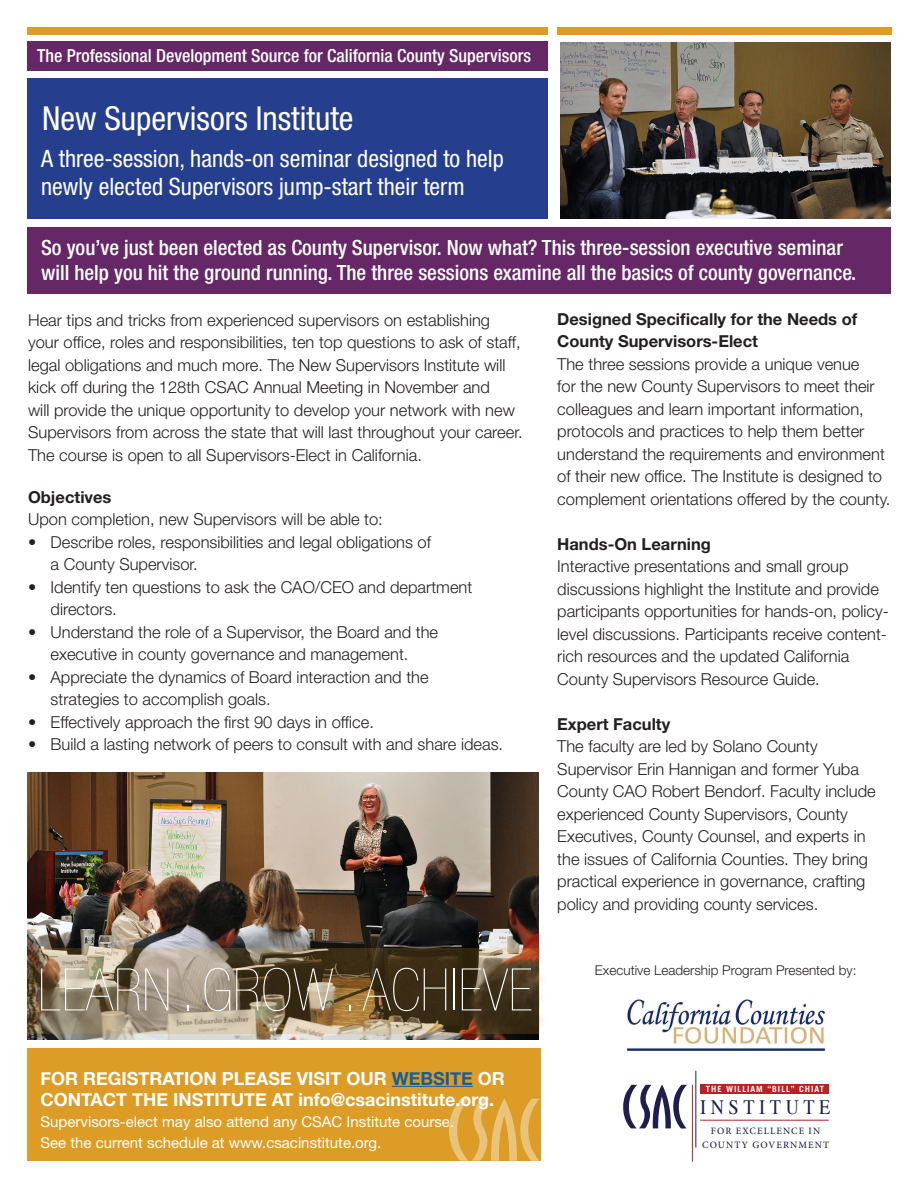
<style>
.page{position:relative;width:918px;height:1188px;background:#fff}
.page>*{position:absolute;margin:0;border:0;box-sizing:border-box;transform-origin:0 0}
.t1{font:200 condensed 58.8px "Helvetica Neue LT Std";color:#fff}
.t2{font:condensed 33px "Helvetica Neue LT Std";color:#fff}
.t3{font:condensed 24px "Helvetica Neue LT Std";color:#fff}
.t4{font:500 condensed 21px "Helvetica Neue LT Std";color:#fff}
.t5{font:20.4px "Times";letter-spacing:.245em;color:#1e1e4f;scale:.9 1}
.t6{font:700 18px/21.6px "Helvetica Neue";color:#fff}
.t7{font:500 condensed 18px "Helvetica Neue LT Std";color:#fff}
.t8{font:300 16.5px/22.5px "Helvetica Neue LT Std";color:#231f20}
.t9{font:700 16.5px/22.5px "Helvetica Neue LT Std";color:#231f20}
.t10{font:15px "Helvetica Neue LT Std";color:#fff}
.t11{font:300 13.5px "Helvetica Neue LT Std";color:#231f20}
.t12{font:500 9.75px/13.4px "Minion Pro";letter-spacing:.11em;color:#1e1e4f;text-align:center}
.t13{font:700 8.55px "Trade Gothic";letter-spacing:.115em;color:#fff}
.s1{color:#175d9e}
</style>
<div class="page">
<img style="left:27px;top:772px;width:512px;height:268px">
<div style="left:27px;top:227px;width:864px;height:67px;background:#652766"></div>
<div style="left:27px;top:27px;width:521px;height:8px;background:#dd9c25"></div>
<div style="left:557px;top:27px;width:335px;height:8px;background:#dd9c25"></div>
<div style="left:27px;top:1049px;width:514px;height:112px;background:#dd9c25"></div>
<div style="left:701px;top:1085px;width:128px;height:9px;background:#bc2024"></div>
<hr style="left:692px;top:1085px;width:1px;height:77px;background:#bc2024">
<svg style="left:623px;top:1085px;width:64px;height:44px"></svg>
<hr style="left:695px;top:1071px;width:1px;height:76px;background:#1e1e4f">
<hr style="left:700px;top:1120px;width:129px;height:1px;background:#bc2024">
<img style="left:626px;top:999px;width:199px;height:51px">
<hr style="left:392px;top:1086px;width:81px;height:1px;background:#175d9e">
<div style="left:27px;top:78px;width:521px;height:141px;background:#253f8e"></div>
<div style="left:27px;top:42px;width:521px;height:29px;background:#652766"></div>
<svg style="left:27px;top:948px;width:512px;height:85px;background:#7d6d55"></svg>
<div style="left:43px;top:970px;width:506px;height:60px;background:#231f20;opacity:.75"></div>
<svg style="left:449px;top:1098px;width:91px;height:63px"></svg>
<img style="left:561px;top:42px;width:330px;height:177px">
<p class="t7" style="left:37px;top:44px;width:495px">The Professional Development Source for California County Supervisors</p>
<p class="t2" style="left:42px;top:100px;width:313px">New Supervisors Institute</p>
<p class="t3" style="left:41px;top:144px;width:464px">A three-session, hands-on seminar designed to help</p>
<p class="t3" style="left:41px;top:173px;width:425px">newly elected Supervisors jump-start their term</p>
<p class="t4" style="left:41px;top:235px;width:803px">So you’ve just been elected as County Supervisor. Now what? This three-session executive seminar</p>
<p class="t4" style="left:41px;top:260px;width:817px">will help you hit the ground running. The three sessions examine all the basics of county governance.</p>
<p class="t9" style="left:557px;top:307px;width:302px">Designed Specifically for the Needs of<br>County Supervisors-Elect</p>
<p class="t8" style="left:557px;top:352px;width:335px">The three sessions provide a unique venue<br>for the new County Supervisors to meet their colleagues and learn important information, protocols and practices to help them better understand the requirements and environment of their new office. The Institute is designed to complement orientations offered by the county.</p>
<p class="t9" style="left:557px;top:532px;width:155px">Hands-On Learning</p>
<p class="t8" style="left:557px;top:555px;width:333px">Interactive presentations and small group discussions highlight the Institute and provide participants opportunities for hands-on, policy&shy;level discussions. Participants receive content&shy;rich resources and the updated California County Supervisors Resource Guide.</p>
<p class="t9" style="left:557px;top:712px;width:115px">Expert Faculty</p>
<p class="t8" style="left:557px;top:735px;width:320px">The faculty are led by Solano County Supervisor Erin Hannigan and former Yuba County CAO Robert Bendorf. Faculty include experienced County Supervisors, County Executives, County Counsel, and experts in the issues of California Counties. They bring practical experience in governance, crafting policy and providing county services.</p>
<p class="t8" style="left:28px;top:308px;width:496px">Hear tips and tricks from experienced supervisors on establishing your office, roles and responsibilities, ten top questions to ask of staff, legal obligations and much more. The New Supervisors Institute will kick off during the 128th CSAC Annual Meeting in November and<br>will provide the unique opportunity to develop your network with new Supervisors from across the state that will last throughout your career.<br>The course is open to all Supervisors-Elect in California.</p>
<p class="t9" style="left:28px;top:485px;width:85px">Objectives</p>
<p class="t8" style="left:28px;top:508px;width:356px">Upon completion, new Supervisors will be able to:</p>
<p class="t8" style="left:28px;top:530px;width:404px">• Describe roles, responsibilities and legal obligations of</p>
<p class="t8" style="left:51px;top:553px;width:149px">a County Supervisor.</p>
<p class="t8" style="left:51px;top:575px;width:423px;text-indent:-23px">• Identify ten questions to ask the CAO/CEO and department directors.</p>
<p class="t8" style="left:28px;top:620px;width:412px">• Understand the role of a Supervisor, the Board and the</p>
<p class="t8" style="left:51px;top:643px;width:359px">executive in county governance and management.</p>
<p class="t8" style="left:28px;top:665px;width:402px">• Appreciate the dynamics of Board interaction and the</p>
<p class="t8" style="left:51px;top:688px;width:222px">strategies to accomplish goals.</p>
<p class="t8" style="left:28px;top:710px;width:347px">• Effectively approach the first 90 days in office.</p>
<p class="t8" style="left:28px;top:733px;width:477px">• Build a lasting network of peers to consult with and share ideas.</p>
<p class="t1" style="left:38px;top:958px;width:496px">LEARN . GROW . ACHIEVE</p>
<p class="t6" style="left:40px;top:1068px;width:466px">FOR REGISTRATION PLEASE VISIT OUR <span class="s1">WEBSITE</span> OR<br>CONTACT THE INSTITUTE AT info@csacinstitute.org.</p>
<p class="t10" style="left:40px;top:1113px;width:415px">Supervisors-elect may also attend any CSAC Institute course.</p>
<p class="t10" style="left:40px;top:1134px;width:342px">See the current schedule at www.csacinstitute.org.</p>
<p class="t11" style="left:595px;top:962px;width:263px">Executive Leadership Program Presented by:</p>
<p class="t13" style="left:706px;top:1084px;width:120px">THE WILLIAM “BILL” CHIAT</p>
<p class="t5" style="left:700px;top:1088px;width:147px">INSTITUTE</p>
<p class="t12" style="left:702px;top:1124px;width:129px">FOR EXCELLENCE IN<br>COUNTY GOVERNMENT</p>
</div>
